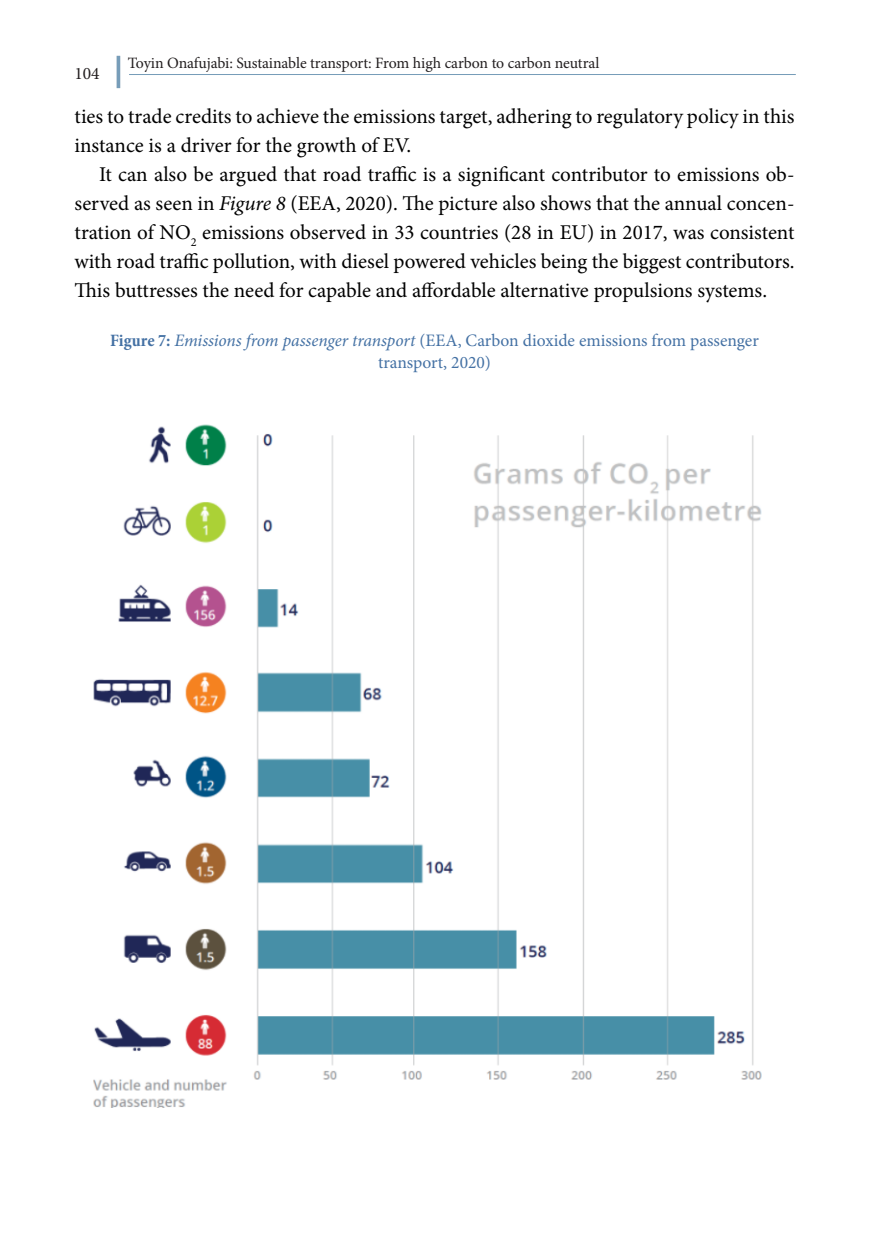
<style>
.page{position:relative;width:869px;height:1241px;background:#fff}
.page>*{position:absolute;margin:0;border:0;box-sizing:border-box;transform-origin:0 0}
.Kenyér{font:21px/28.9px "Minion Pro";color:#000}
.Táblacím{font:17.5px/21px "Minion Pro";color:#4471a4;text-align:center}
.t1{font:17.5px "Minion Pro";color:#231f20}
.t2{font:15.75px "Minion Pro";letter-spacing:-.01em;color:#231f20}
.s1{font-style:italic}
.s2{font-weight:700;font-stretch:condensed}
</style>
<div class="page">
<hr style="left:129px;top:74px;width:666px;height:1px;background:#779db9">
<hr style="left:117px;top:56px;width:3px;height:32px;background:#779db9">
<img style="left:93px;top:424px;width:669px;height:683px">
<p class="t2" style="left:128px;top:53px;width:473px">Toyin Onafujabi: Sustainable transport: From high carbon to carbon neutral</p>
<p class="t1" style="left:74px;top:61px;width:27px">104</p>
<p class="Kenyér" style="left:74px;top:102px;width:721px">ties to trade credits to achieve the emissions target, adhering to regulatory policy in this instance is a driver for the growth of EV.</p>
<p class="Kenyér" style="left:74px;top:160px;width:721px;text-align:justify;text-indent:25px">It can also be argued that road traffic is a significant contributor to emissions ob&shy;served as seen in <span class="s1">Figure 8</span> (EEA, 2020). The picture also shows that the annual concen&shy;tration of NO<sub>2</sub> emissions observed in 33 countries (28 in EU) in 2017, was consistent with road traffic pollution, with diesel powered vehicles being the biggest contributors.<br>This buttresses the need for capable and affordable alternative propulsions systems.</p>
<p class="Táblacím" style="left:110px;top:330px;width:650px"><span class="s2">Figure 7:</span> <span class="s1">Emissions from passenger transport</span> (EEA, Carbon dioxide emissions from passenger transport, 2020)</p>
</div>
